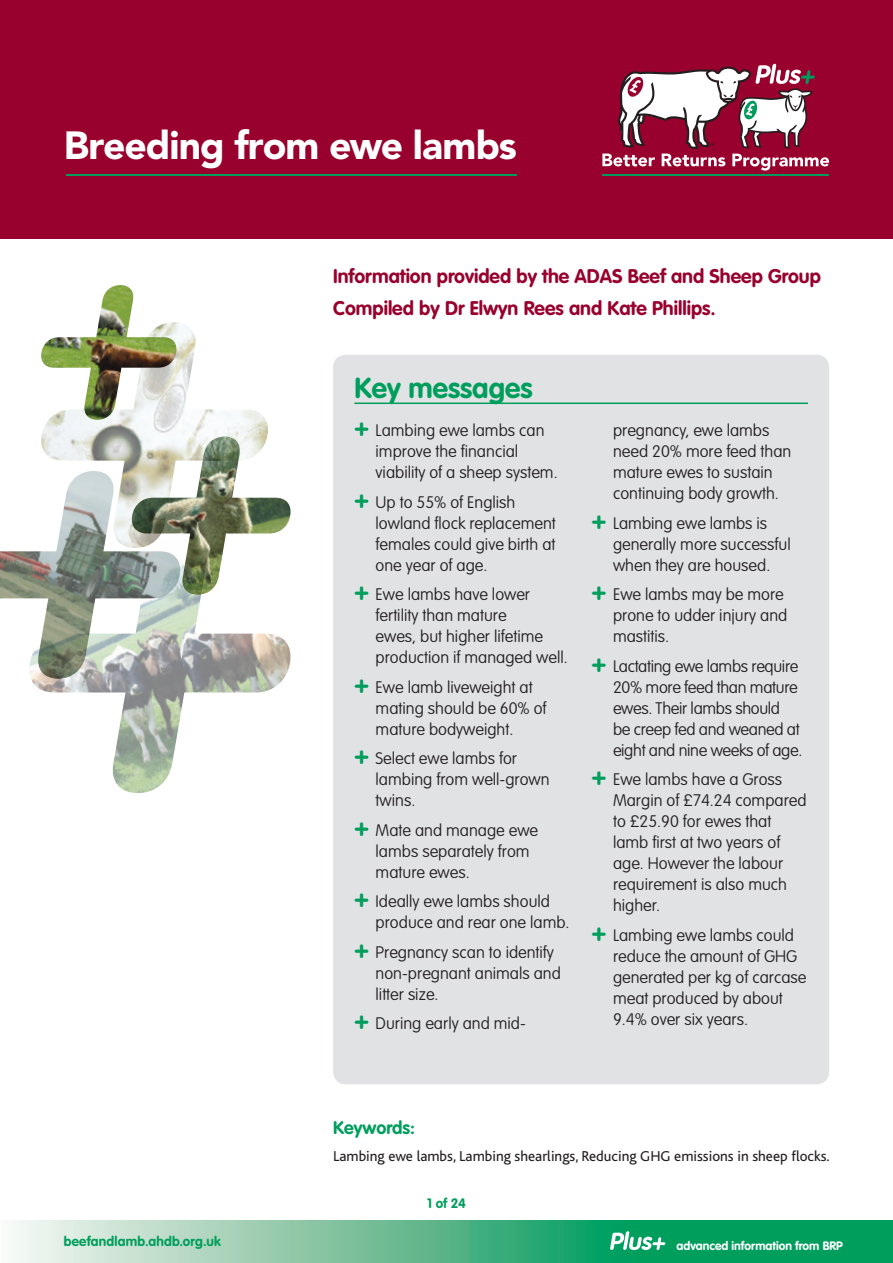
<style>
.page{position:relative;width:893px;height:1263px;background:#fff}
.page>*{position:absolute;margin:0;border:0;box-sizing:border-box;transform-origin:0 0}
.t1{font:900 39px "Avenir";letter-spacing:-.025em;color:#fff}
.t2{font:700 28.5px "VAG Rounded";color:#009e5d}
.t3{font:700 19.5px/32px "VAG Rounded";color:#98012d}
.t4{font:700 18px "VAG Rounded";color:#009e5d}
.t5{font:100 16.5px/21px "VAG Rounded";color:#231f20}
.t6{font:100 16.5px/21px "VAG Rounded";letter-spacing:-.02em;color:#231f20}
.t7{font:15px "Bliss";color:#231f20}
.t8{font:700 13.5px "VAG Rounded";letter-spacing:.015em;color:#009e5d}
.t9{font:700 12px "VAG Rounded";color:#fff}
.s1{font-weight:900;font-size:24px;color:#009e5d}
</style>
<div class="page">
<svg style="left:13px;top:1220px;width:880px;height:43px;background:#5dbb90"></svg>
<svg style="left:610px;top:1231px;width:55px;height:19px"></svg>
<div style="left:0;top:0;width:893px;height:238px;background:#98012d"></div>
<hr style="left:602px;top:174px;width:227px;height:1px;background:#009b5c">
<svg style="left:602px;top:64px;width:227px;height:107px"></svg>
<img style="left:0;top:551px;width:28px;height:48px">
<img style="left:269px;top:497px;width:22px;height:36px">
<img style="left:41px;top:323px;width:228px;height:210px">
<img style="left:41px;top:285px;width:137px;height:135px">
<img style="left:28px;top:533px;width:263px;height:260px">
<div style="left:333px;top:355px;width:496px;height:729px;background:#e1e2e4;border-radius:13px"></div>
<hr style="left:354px;top:402px;width:454px;height:2px;background:#009e5d">
<hr style="left:66px;top:174px;width:451px;height:1px;background:#009e5d">
<h1 class="t1" style="left:64px;top:122px;width:455px">Breeding from ewe lambs</h1>
<p class="t3" style="left:333px;top:260px;width:489px">Information provided by the ADAS Beef and Sheep Group<br>Compiled by Dr Elwyn Rees and Kate Phillips.</p>
<h2 class="t2" style="left:354px;top:371px;width:180px">Key messages</h2>
<p class="t5" style="left:376px;top:420px;width:184px;text-indent:-21px"><span class="s1">+</span> Lambing ewe lambs can improve the financial viability of a sheep system.</p>
<p class="t5" style="left:376px;top:491px;width:182px;text-indent:-21px"><span class="s1">+</span> Up to 55% of English lowland flock replacement females could give birth at one year of age.</p>
<p class="t5" style="left:376px;top:584px;width:194px;text-indent:-21px"><span class="s1">+</span> Ewe lambs have lower fertility than mature<br>ewes, but higher lifetime production if managed well.</p>
<p class="t5" style="left:376px;top:676px;width:172px;text-indent:-21px"><span class="s1">+</span> Ewe lamb liveweight at mating should be 60% of mature bodyweight.</p>
<p class="t5" style="left:376px;top:748px;width:176px;text-indent:-21px"><span class="s1">+</span> Select ewe lambs for lambing from well-grown twins.</p>
<p class="t5" style="left:376px;top:819px;width:164px;text-indent:-21px"><span class="s1">+</span> Mate and manage ewe lambs separately from mature ewes.</p>
<p class="t5" style="left:376px;top:891px;width:195px;text-indent:-21px"><span class="s1">+</span> Ideally ewe lambs should produce and rear one lamb.</p>
<p class="t5" style="left:376px;top:941px;width:187px;text-indent:-21px"><span class="s1">+</span> Pregnancy scan to identify non-pregnant animals and litter size.</p>
<p class="t5" style="left:354px;top:1013px;width:173px"><span class="s1">+</span> During early and mid-</p>
<p class="t5" style="left:613px;top:420px;width:180px">pregnancy, ewe lambs need 20% more feed than mature ewes to sustain continuing body growth.</p>
<p class="t5" style="left:613px;top:512px;width:179px;text-indent:-21px"><span class="s1">+</span> Lambing ewe lambs is generally more successful when they are housed.</p>
<p class="t5" style="left:613px;top:584px;width:176px;text-indent:-21px"><span class="s1">+</span> Ewe lambs may be more prone to udder injury and mastitis.</p>
<p class="t6" style="left:613px;top:655px;width:191px;text-indent:-21px"><span class="s1">+</span> Lactating ewe lambs require<br>20% more feed than mature ewes. Their lambs should<br>be creep fed and weaned at eight and nine weeks of age.</p>
<p class="t5" style="left:613px;top:769px;width:195px;text-indent:-21px"><span class="s1">+</span> Ewe lambs have a Gross<br>Margin of £74.24 compared to £25.90 for ewes that lamb first at two years of age. However the labour requirement is also much higher.</p>
<p class="t5" style="left:613px;top:924px;width:195px;text-indent:-21px"><span class="s1">+</span> Lambing ewe lambs could reduce the amount of GHG generated per kg of carcase meat produced by about<br>9.4% over six years.</p>
<p class="t4" style="left:333px;top:1117px;width:83px">Keywords:</p>
<p class="t7" style="left:333px;top:1148px;width:498px">Lambing ewe lambs, Lambing shearlings, Reducing GHG emissions in sheep flocks.</p>
<p class="t8" style="left:64px;top:1233px;width:159px">beefandlamb.ahdb.org.uk</p>
<p class="t8" style="left:427px;top:1195px;width:40px">1 of 24</p>
<p class="t9" style="left:677px;top:1239px;width:168px">advanced information from BRP</p>
</div>
